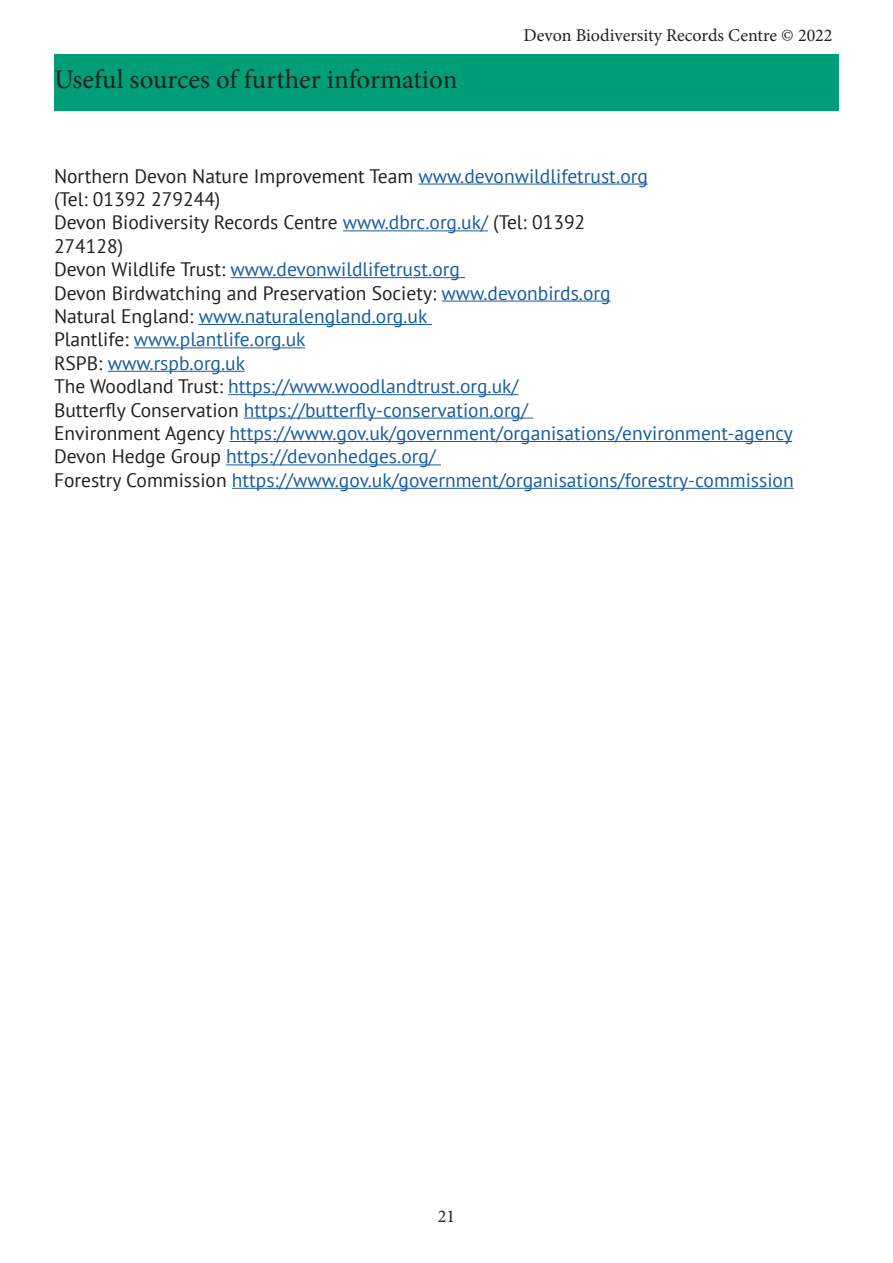
<style>
.page{position:relative;width:893px;height:1263px;background:#fff}
.page>*{position:absolute;margin:0;border:0;box-sizing:border-box;transform-origin:0 0}
.t1{font:27px "Minion Pro";color:#231f20}
.t2{font:19.5px "PT Sans";color:#175d9e}
.t3{font:19.5px "PT Sans";color:#231f20}
.t4{font:18px "Minion Pro";color:#231f20}
.s1{color:#175d9e}
.s2{color:#231f20}
</style>
<div class="page">
<div style="left:54px;top:54px;width:785px;height:57px;background:#009e78"></div>
<hr style="left:418px;top:184px;width:230px;height:1px;background:#175d9e">
<hr style="left:343px;top:230px;width:145px;height:1px;background:#175d9e">
<hr style="left:231px;top:277px;width:234px;height:1px;background:#175d9e">
<hr style="left:442px;top:301px;width:169px;height:1px;background:#175d9e">
<hr style="left:199px;top:324px;width:233px;height:1px;background:#175d9e">
<hr style="left:134px;top:347px;width:171px;height:1px;background:#175d9e">
<hr style="left:108px;top:371px;width:137px;height:1px;background:#175d9e">
<hr style="left:228px;top:394px;width:291px;height:1px;background:#175d9e">
<hr style="left:244px;top:418px;width:289px;height:1px;background:#175d9e">
<hr style="left:229px;top:441px;width:563px;height:1px;background:#175d9e">
<hr style="left:226px;top:464px;width:215px;height:1px;background:#175d9e">
<hr style="left:232px;top:488px;width:562px;height:1px;background:#175d9e">
<p class="t1" style="left:54px;top:62px;width:405px">Useful sources of further information</p>
<p class="t4" style="left:523px;top:23px;width:311px">Devon Biodiversity Records Centre © 2022</p>
<p class="t3" style="left:54px;top:163px;width:595px">Northern Devon Nature Improvement Team <span class="s1">www.devonwildlifetrust.org</span></p>
<p class="t3" style="left:54px;top:187px;width:168px">(Tel: 01392 279244)</p>
<p class="t3" style="left:54px;top:210px;width:533px">Devon Biodiversity Records Centre <span class="s1">www.dbrc.org.uk/</span> (Tel: 01392</p>
<p class="t3" style="left:54px;top:233px;width:71px">274128)</p>
<p class="t2" style="left:54px;top:257px;width:407px"><span class="s2">Devon Wildlife Trust:</span> www.devonwildlifetrust.org</p>
<p class="t3" style="left:54px;top:280px;width:558px">Devon Birdwatching and Preservation Society: <span class="s1">www.devonbirds.org</span></p>
<p class="t2" style="left:54px;top:304px;width:375px"><span class="s2">Natural England:</span> www.naturalengland.org.uk</p>
<p class="t2" style="left:54px;top:327px;width:253px"><span class="s2">Plantlife:</span> www.plantlife.org.uk</p>
<p class="t2" style="left:54px;top:350px;width:193px"><span class="s2">RSPB:</span> www.rspb.org.uk</p>
<p class="t2" style="left:54px;top:374px;width:466px"><span class="s2">The Woodland Trust:</span> https://www.woodlandtrust.org.uk/</p>
<p class="t2" style="left:54px;top:397px;width:475px"><span class="s2">Butterfly Conservation</span> https://butterfly-conservation.org/</p>
<p class="t2" style="left:54px;top:421px;width:740px"><span class="s2">Environment Agency</span> https://www.gov.uk/government/organisations/environment-agency</p>
<p class="t2" style="left:54px;top:444px;width:383px"><span class="s2">Devon Hedge Group</span> https://devonhedges.org/</p>
<p class="t2" style="left:54px;top:467px;width:741px"><span class="s2">Forestry Commission</span> https://www.gov.uk/government/organisations/forestry-commission</p>
<p class="t4" style="left:438px;top:1204px;width:19px">21</p>
</div>
